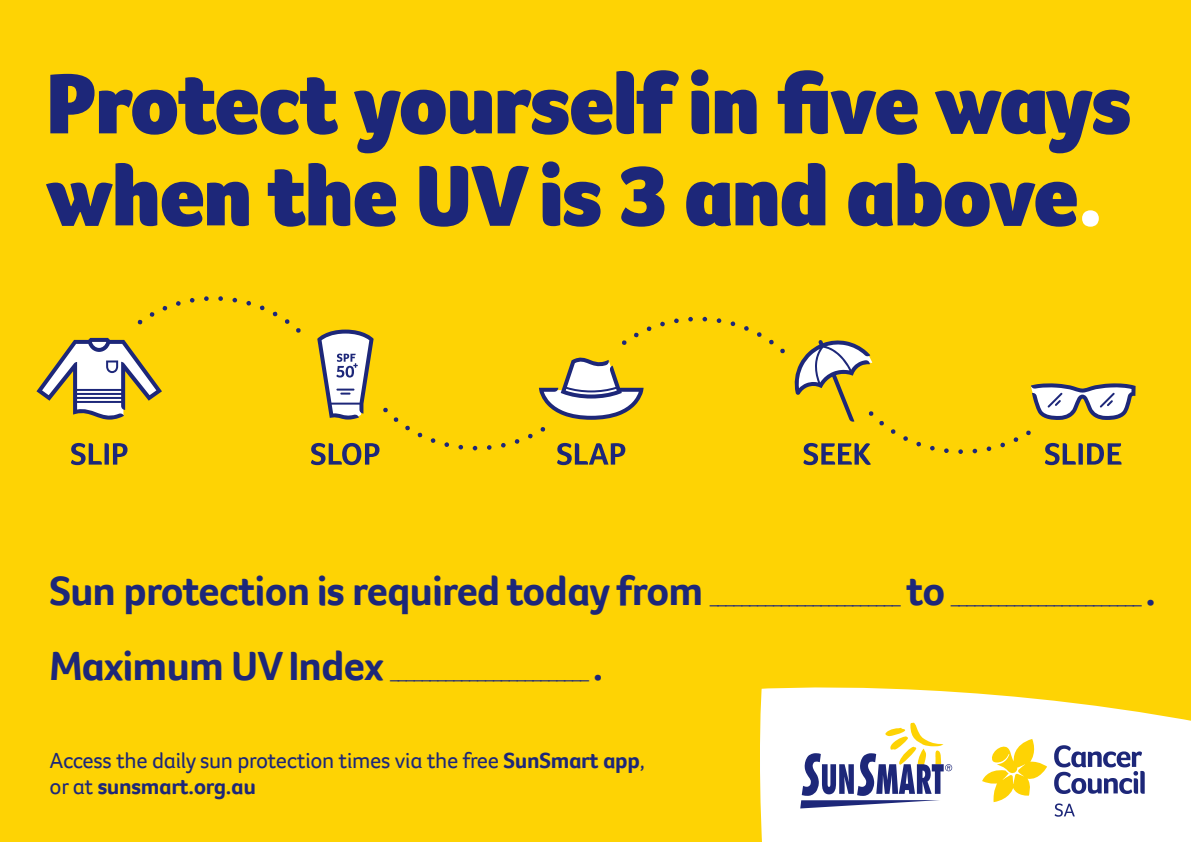
<style>
.page{position:relative;width:1191px;height:842px;background:#fed304}
.page>*{position:absolute;margin:0;border:0;box-sizing:border-box;transform-origin:0 0}
.t1{font:900 88px/92px "Foco CC";letter-spacing:-.015em;color:#1d2779}
.t2{font:300 24px "Foco CC";color:#1d2779}
.t3{font:22.5px/26px "Foco CC";letter-spacing:-.015em;color:#1d2779}
.s1{color:#fff}
.s2{font-weight:700;font-size:42px}
.s3{font-weight:700}
</style>
<div class="page">
<svg style="left:760px;top:687px;width:431px;height:155px;background:#fefae5"></svg>
<svg style="left:800px;top:720px;width:152px;height:88px;background:#c2c3ce"></svg>
<svg style="left:982px;top:739px;width:65px;height:63px"></svg>
<svg style="left:1054px;top:803px;width:20px;height:14px"></svg>
<svg style="left:1054px;top:745px;width:90px;height:49px;background:#a9adcc"></svg>
<svg style="left:71px;top:443px;width:56px;height:22px"></svg>
<svg style="left:36px;top:296px;width:265px;height:124px"></svg>
<svg style="left:794px;top:340px;width:341px;height:125px"></svg>
<svg style="left:311px;top:317px;width:474px;height:148px"></svg>
<p class="t1" style="left:45px;top:57px;width:1087px">Protect yourself in five ways when the UV is 3 and above<span class="s1">.</span></p>
<p class="t2" style="left:49px;top:579px;width:1108px"><span class="s2">Sun protection is required today from</span> ________________________ <span class="s2">to</span> ________________________ <span class="s2">.</span></p>
<p class="t2" style="left:49px;top:654px;width:555px"><span class="s2">Maximum UV Index</span> _________________________ <span class="s2">.</span></p>
<p class="t3" style="left:50px;top:747px;width:597px">Access the daily sun protection times via the free <span class="s3">SunSmart app</span>, or at <span class="s3">sunsmart.org.au</span></p>
</div>
